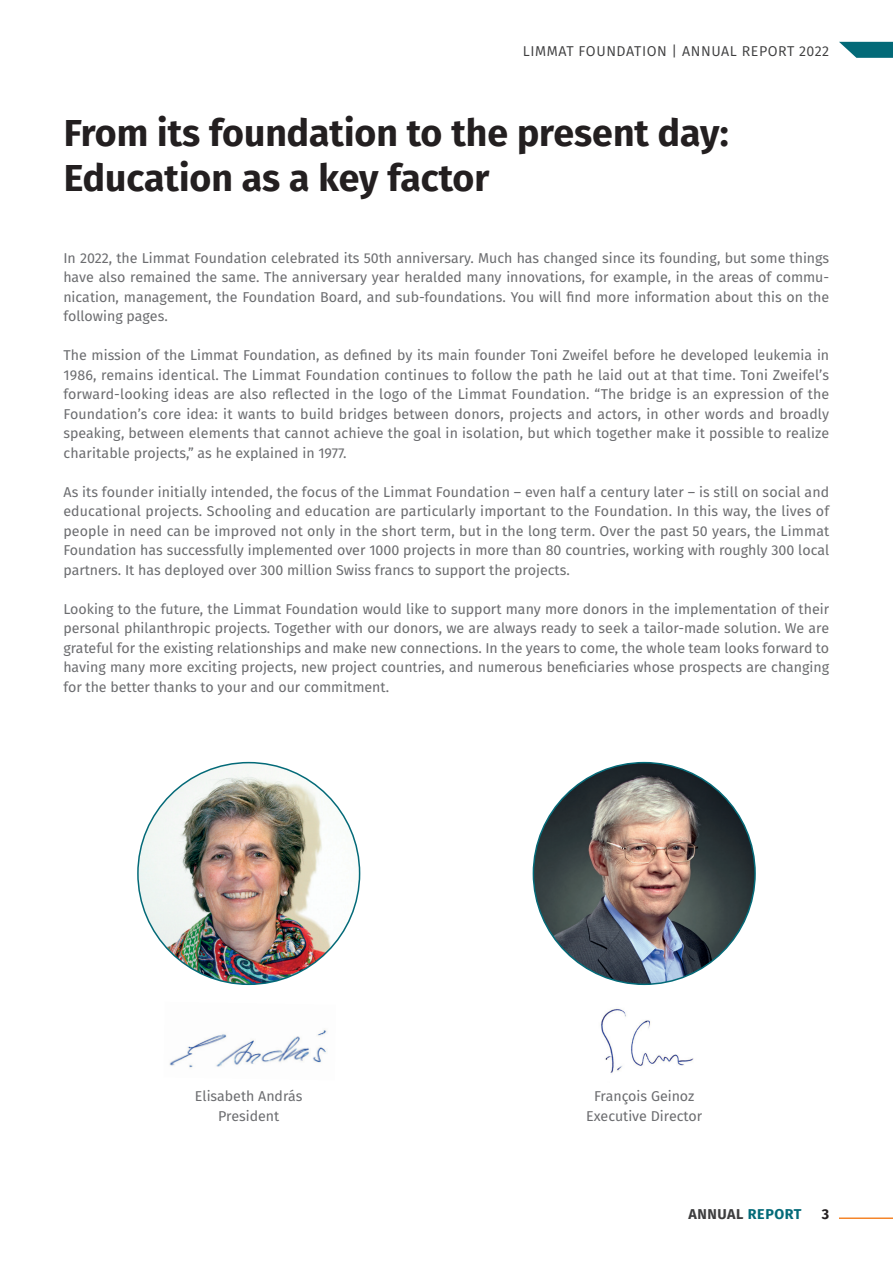
<style>
.page{position:relative;width:893px;height:1263px;background:#fff}
.page>*{position:absolute;margin:0;border:0;box-sizing:border-box;transform-origin:0 0}
.t1{font:700 37.5px/45px "Fira Sans";color:#231f20}
.t2{font:14.25px/19.5px "Fira Sans";color:#6c6d70;text-align:justify}
.t3{font:14.25px "Fira Sans";letter-spacing:.04em;color:#3e3e3f}
.t4{font:700 14.25px "Fira Sans";letter-spacing:.04em;color:#3e3e3f}
.t5{font:700 14.25px "Fira Sans";color:#231f20}
.s1{color:#036a78}
</style>
<div class="page">
<hr style="left:839px;top:1217px;width:54px;height:2px;background:#f5852a">
<svg style="left:839px;top:42px;width:54px;height:16px"></svg>
<img style="left:601px;top:1008px;width:93px;height:65px">
<img style="left:138px;top:763px;width:222px;height:221px;border-radius:111px">
<img style="left:533px;top:763px;width:222px;height:221px;border-radius:111px">
<img style="left:169px;top:1029px;width:158px;height:39px">
<p class="t3" style="left:523px;top:41px;width:308px">LIMMAT FOUNDATION | ANNUAL REPORT 2022</p>
<h1 class="t1" style="left:64px;top:108px;width:667px">From its foundation to the present day:<br>Education as a key factor</h1>
<p class="t2" style="left:63px;top:248px;width:767px">In 2022, the Limmat Foundation celebrated its 50th anniversary. Much has changed since its founding, but some things have also remained the same. The anniversary year heralded many innovations, for example, in the areas of commu&shy;nication, management, the Foundation Board, and sub-foundations. You will find more information about this on the following pages.</p>
<p class="t2" style="left:63px;top:345px;width:767px">The mission of the Limmat Foundation, as defined by its main founder Toni Zweifel before he developed leukemia in 1986, remains identical. The Limmat Foundation continues to follow the path he laid out at that time. Toni Zweifel’s forward-looking ideas are also reflected in the logo of the Limmat Foundation. “The bridge is an expression of the Foundation’s core idea: it wants to build bridges between donors, projects and actors, in other words and broadly speaking, between elements that cannot achieve the goal in isolation, but which together make it possible to realize charitable projects,” as he explained in 1977.</p>
<p class="t2" style="left:63px;top:482px;width:767px">As its founder initially intended, the focus of the Limmat Foundation – even half a century later – is still on social and educational projects. Schooling and education are particularly important to the Foundation. In this way, the lives of people in need can be improved not only in the short term, but in the long term. Over the past 50 years, the Limmat Foundation has successfully implemented over 1000 projects in more than 80 countries, working with roughly 300 local partners. It has deployed over 300 million Swiss francs to support the projects.</p>
<p class="t2" style="left:63px;top:598px;width:767px">Looking to the future, the Limmat Foundation would like to support many more donors in the implementation of their personal philanthropic projects. Together with our donors, we are always ready to seek a tailor-made solution. We are grateful for the existing relationships and make new connections. In the years to come, the whole team looks forward to having many more exciting projects, new project countries, and numerous beneficiaries whose prospects are changing for the better thanks to your and our commitment.</p>
<p class="t2" style="left:195px;top:1086px;width:109px;text-align:center">Elisabeth András<br>President</p>
<p class="t2" style="left:586px;top:1086px;width:118px;text-align:center">François Geinoz<br>Executive Director</p>
<p class="t4" style="left:688px;top:1202px;width:115px">ANNUAL <span class="s1">REPORT</span></p>
<p class="t5" style="left:822px;top:1202px;width:9px">3</p>
</div>
